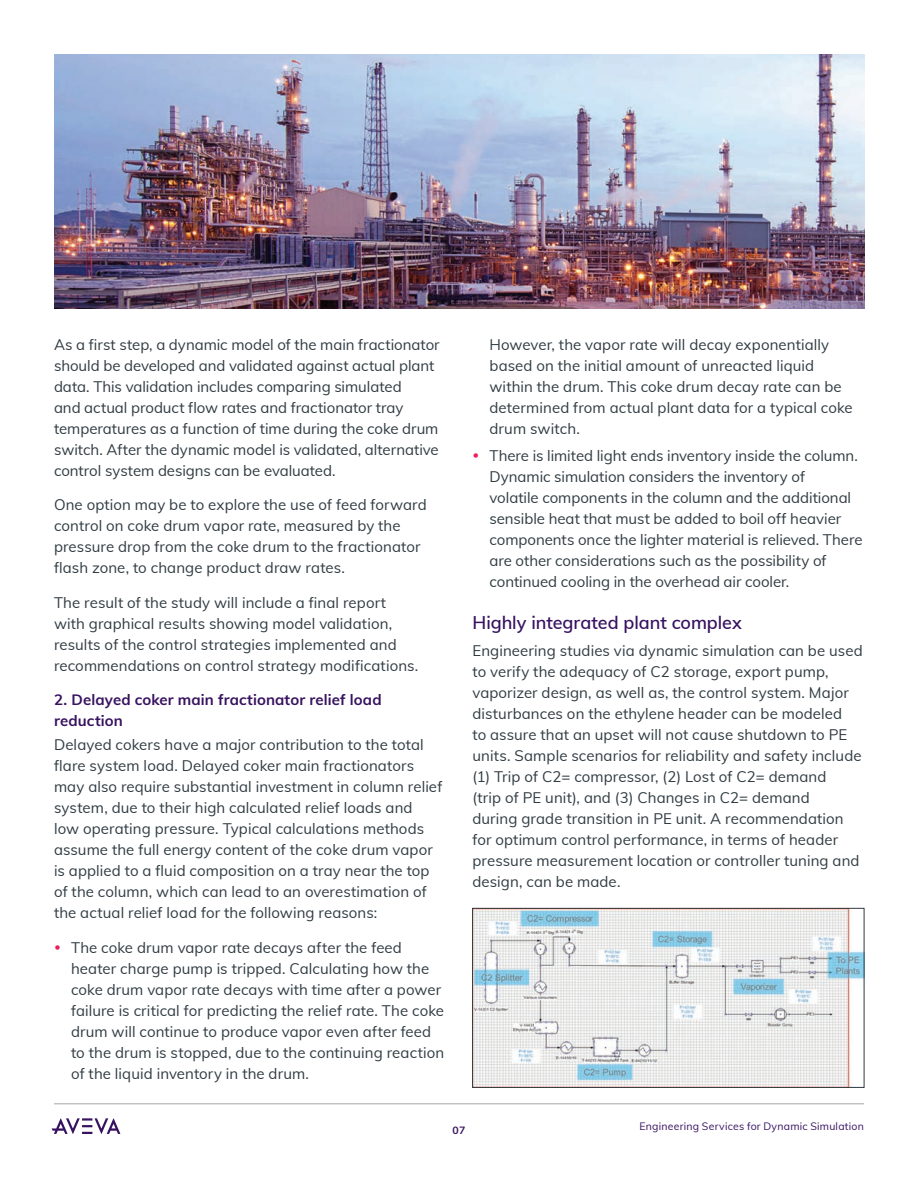
<style>
.page{position:relative;width:918px;height:1188px;background:#fff}
.page>*{position:absolute;margin:0;border:0;box-sizing:border-box;transform-origin:0 0}
.S1_Subheadlines{font:600 18px "Muli";color:#371260}
.Body_Copy{font:15px/21px "Muli";letter-spacing:.005em;color:#2f3b41}
.S2_Subheadlines_2{font:700 15px/21px "Muli";letter-spacing:.01em;color:#371260}
.t1{font:10.5px "Muli";letter-spacing:.02em;color:#371260}
.t2{font:700 10.5px "Muli";color:#371260}
</style>
<div class="page">
<hr style="left:54px;top:1104px;width:810px;height:1px;background:#a3a7a9">
<svg style="left:52px;top:1118px;width:68px;height:16px"></svg>
<img style="left:54px;top:54px;width:810px;height:255px">
<img style="left:474px;top:910px;width:388px;height:175px">
<div style="left:472px;top:908px;width:392px;height:179px;border:1px solid #2f3b41"></div>
<p class="Body_Copy" style="left:54px;top:333px;width:387px">As a first step, a dynamic model of the main fractionator should be developed and validated against actual plant data. This validation includes comparing simulated<br>and actual product flow rates and fractionator tray temperatures as a function of time during the coke drum switch. After the dynamic model is validated, alternative control system designs can be evaluated.</p>
<p class="Body_Copy" style="left:54px;top:493px;width:374px">One option may be to explore the use of feed forward control on coke drum vapor rate, measured by the pressure drop from the coke drum to the fractionator flash zone, to change product draw rates.</p>
<p class="Body_Copy" style="left:54px;top:591px;width:366px">The result of the study will include a final report with graphical results showing model validation, results of the control strategies implemented and recommendations on control strategy modifications.</p>
<p class="S2_Subheadlines_2" style="left:54px;top:688px;width:329px">2. Delayed coker main fractionator relief load reduction</p>
<p class="Body_Copy" style="left:54px;top:734px;width:390px">Delayed cokers have a major contribution to the total flare system load. Delayed coker main fractionators may also require substantial investment in column relief system, due to their high calculated relief loads and<br>low operating pressure. Typical calculations methods assume the full energy content of the coke drum vapor is applied to a fluid composition on a tray near the top of the column, which can lead to an overestimation of the actual relief load for the following reasons:</p>
<p class="Body_Copy" style="left:71px;top:936px;width:375px">The coke drum vapor rate decays after the feed heater charge pump is tripped. Calculating how the coke drum vapor rate decays with time after a power failure is critical for predicting the relief rate. The coke drum will continue to produce vapor even after feed to the drum is stopped, due to the continuing reaction of the liquid inventory in the drum.</p>
<p class="Body_Copy" style="left:490px;top:333px;width:365px">However, the vapor rate will decay exponentially based on the initial amount of unreacted liquid within the drum. This coke drum decay rate can be determined from actual plant data for a typical coke drum switch.</p>
<p class="Body_Copy" style="left:490px;top:445px;width:375px">There is limited light ends inventory inside the column.<br>Dynamic simulation considers the inventory of<br>volatile components in the column and the additional sensible heat that must be added to boil off heavier components once the lighter material is relieved. There are other considerations such as the possibility of continued cooling in the overhead air cooler.</p>
<p class="S1_Subheadlines" style="left:472px;top:609px;width:271px">Highly integrated plant complex</p>
<p class="Body_Copy" style="left:472px;top:640px;width:392px">Engineering studies via dynamic simulation can be used to verify the adequacy of C2 storage, export pump, vaporizer design, as well as, the control system. Major disturbances on the ethylene header can be modeled<br>to assure that an upset will not cause shutdown to PE units. Sample scenarios for reliability and safety include (1) Trip of C2= compressor, (2) Lost of C2= demand<br>(trip of PE unit), and (3) Changes in C2= demand<br>during grade transition in PE unit. A recommendation for optimum control performance, in terms of header pressure measurement location or controller tuning and design, can be made.</p>
<p class="t2" style="left:453px;top:1123px;width:14px">07</p>
<p class="t1" style="left:639px;top:1118px;width:226px">Engineering Services for Dynamic Simulation</p>
</div>
